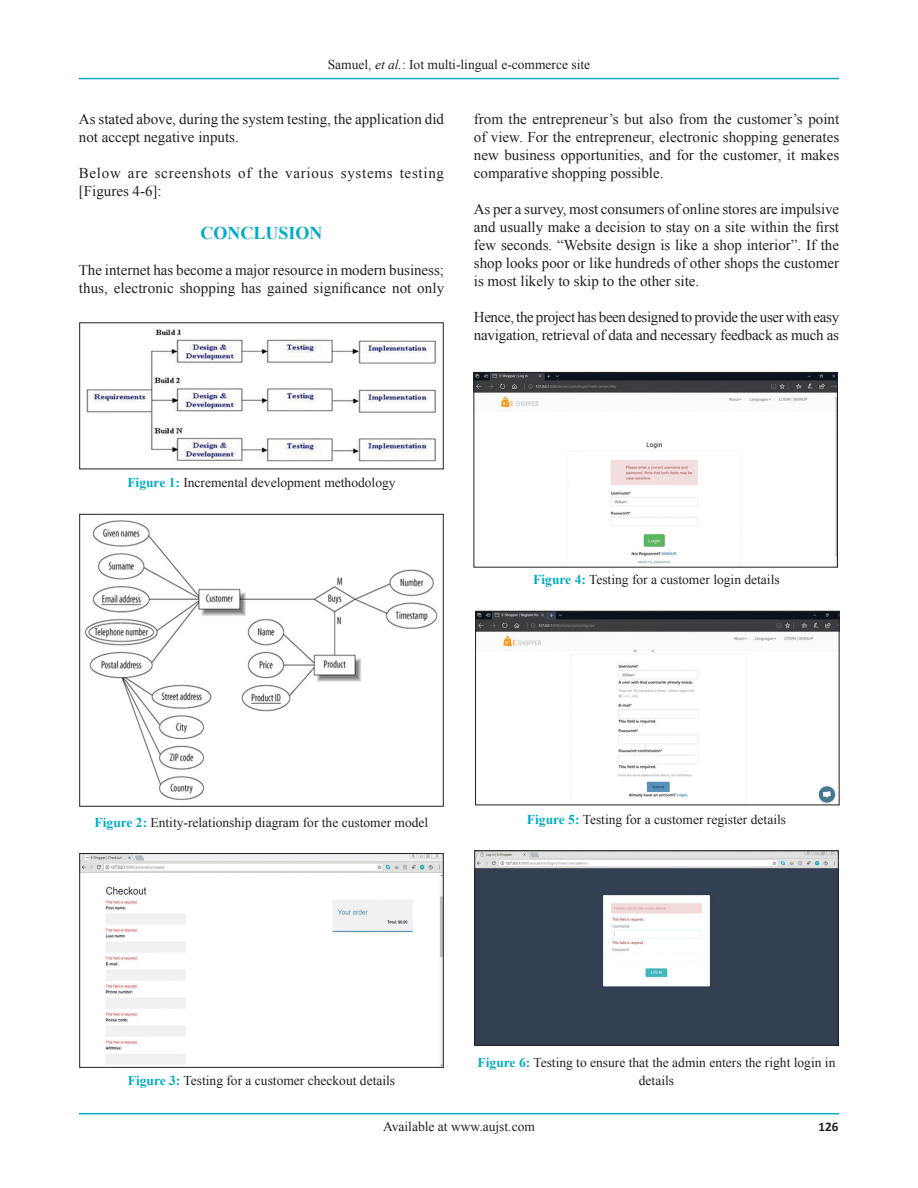
<style>
.page{position:relative;width:918px;height:1188px;background:#fff}
.page>*{position:absolute;margin:0;border:0;box-sizing:border-box;transform-origin:0 0}
.t1{font:700 18px "Times New Roman";color:#00abc5}
.TX{font:15px/18px "Times New Roman";color:#231f20}
.TX-2{font:15px/18px "Times New Roman";letter-spacing:.05em;color:#231f20}
.FGC{font:13.5px/18px "Times New Roman";color:#231f20;text-align:center}
.t2{font:700 13.05px "Calibri";color:#231f20}
.s1{font-style:italic}
.s2{font-weight:700;color:#00abc5}
</style>
<div class="page">
<hr style="left:79px;top:78px;width:760px;height:1px;background:#00abc5">
<hr style="left:79px;top:1113px;width:760px;height:1px;background:#00abc5">
<img style="left:85px;top:328px;width:352px;height:134px">
<img style="left:84px;top:520px;width:354px;height:281px">
<div style="left:79px;top:514px;width:364px;height:292px;border:1px solid #231f20"></div>
<img style="left:81px;top:855px;width:360px;height:211px">
<div style="left:79px;top:853px;width:364px;height:215px;border:1px solid #231f20"></div>
<img style="left:477px;top:613px;width:360px;height:190px">
<div style="left:475px;top:611px;width:364px;height:194px;border:1px solid #231f20"></div>
<img style="left:477px;top:853px;width:360px;height:190px">
<div style="left:475px;top:851px;width:364px;height:194px;border:1px solid #231f20"></div>
<img style="left:476px;top:374px;width:360px;height:191px">
<div style="left:474px;top:372px;width:364px;height:195px;border:1px solid #231f20"></div>
<p class="FGC" style="left:328px;top:55px;width:264px">Samuel, <span class="s1">et al.</span>: Iot multi-lingual e-commerce site</p>
<p class="TX" style="left:79px;top:110px;width:367px">As stated above, during the system testing, the application did not accept negative inputs.</p>
<p class="TX-2" style="left:79px;top:164px;width:367px">Below are screenshots of the various systems testing [Figures 4-6]:</p>
<h1 class="t1" style="left:200px;top:220px;width:124px">CONCLUSION</h1>
<p class="TX" style="left:79px;top:261px;width:367px">The internet has become a major resource in modern business; thus, electronic shopping has gained significance not only</p>
<p class="TX" style="left:474px;top:110px;width:367px;text-align:justify">from the entrepreneur’s but also from the customer’s point of view. For the entrepreneur, electronic shopping generates new business opportunities, and for the customer, it makes comparative shopping possible.</p>
<p class="TX" style="left:474px;top:200px;width:367px;text-align:justify">As per a survey, most consumers of online stores are impulsive and usually make a decision to stay on a site within the first few seconds. “Website design is like a shop interior”. If the shop looks poor or like hundreds of other shops the customer is most likely to skip to the other site.</p>
<p class="TX" style="left:474px;top:308px;width:367px">Hence, the project has been designed to provide the user with easy navigation, retrieval of data and necessary feedback as much as</p>
<p class="FGC" style="left:127px;top:474px;width:270px"><span class="s2">Figure 1:</span> Incremental development methodology</p>
<p class="FGC" style="left:533px;top:571px;width:248px"><span class="s2">Figure 4:</span> Testing for a customer login details</p>
<p class="FGC" style="left:95px;top:813px;width:335px"><span class="s2">Figure 2:</span> Entity-relationship diagram for the customer model</p>
<p class="FGC" style="left:527px;top:810px;width:261px"><span class="s2">Figure 5:</span> Testing for a customer register details</p>
<p class="FGC" style="left:128px;top:1071px;width:269px"><span class="s2">Figure 3:</span> Testing for a customer checkout details</p>
<p class="FGC" style="left:478px;top:1053px;width:359px"><span class="s2">Figure 6:</span> Testing to ensure that the admin enters the right login in details</p>
<p class="FGC" style="left:383px;top:1118px;width:153px">Available at www.aujst.com</p>
<p class="t2" style="left:819px;top:1118px;width:21px">126</p>
</div>
